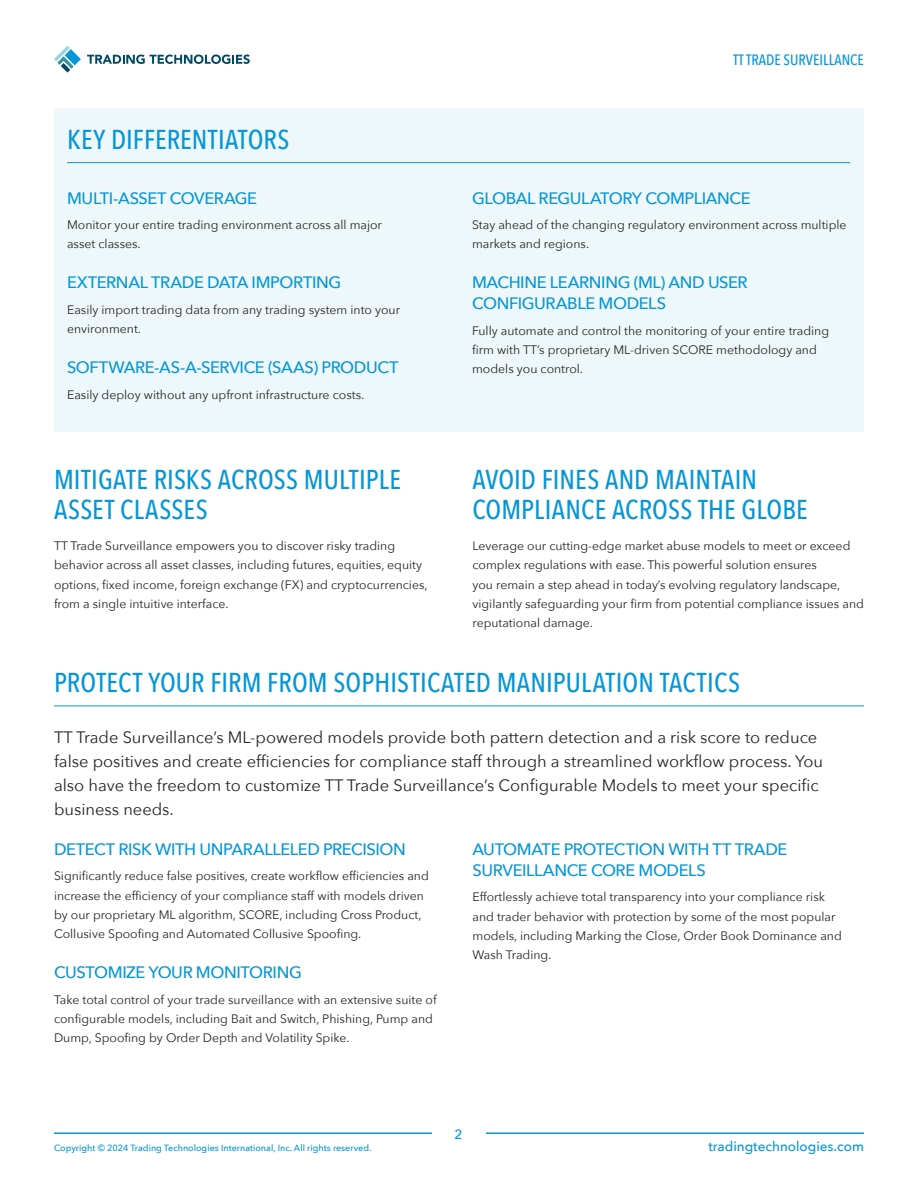
<style>
.page{position:relative;width:918px;height:1188px;background:#fff}
.page>*{position:absolute;margin:0;border:0;box-sizing:border-box;transform-origin:0 0}
.H2_-_rule{font:500 27.3px/30px "Avenir Next Condensed";letter-spacing:.005em;color:#0696d7}
.Paragraph_-_larger{font:16.5px/24px "Avenir Next";color:#252423}
.t1{font:500 16.5px/21px "Avenir Next";letter-spacing:-.025em;color:#0696d7}
.t2{font:500 15px "Avenir Next Condensed";color:#0696d7}
.t3{font:500 13.5px "Avenir Next";color:#0696d7}
.Paragraph_-_standard__for_2_col{font:12.3px/19px "Avenir Next";color:#252423}
.t4{font:500 9px "Avenir Next";color:#0696d7}
</style>
<div class="page">
<hr style="left:54px;top:1132px;width:810px;height:2px;background:#0696d7">
<div style="left:432px;top:1118px;width:54px;height:32px;background:#fff"></div>
<svg style="left:87px;top:55px;width:163px;height:9px"></svg>
<svg style="left:54px;top:46px;width:27px;height:27px"></svg>
<div style="left:54px;top:108px;width:810px;height:324px;background:#eef8fb"></div>
<hr style="left:67px;top:162px;width:783px;height:1px;background:#0696d7">
<hr style="left:54px;top:706px;width:810px;height:1px;background:#0696d7">
<p class="H2_-_rule" style="left:67px;top:124px;width:224px">KEY DIFFERENTIATORS</p>
<h3 class="t1" style="left:67px;top:187px;width:192px">MULTI-ASSET COVERAGE</h3>
<p class="Paragraph_-_standard__for_2_col" style="left:67px;top:215px;width:316px">Monitor your entire trading environment across all major asset classes.</p>
<h3 class="t1" style="left:67px;top:272px;width:276px">EXTERNAL TRADE DATA IMPORTING</h3>
<p class="Paragraph_-_standard__for_2_col" style="left:67px;top:300px;width:335px">Easily import trading data from any trading system into your environment.</p>
<h3 class="t1" style="left:67px;top:357px;width:333px">SOFTWARE-AS-A-SERVICE (SAAS) PRODUCT</h3>
<p class="Paragraph_-_standard__for_2_col" style="left:67px;top:385px;width:299px">Easily deploy without any upfront infrastructure costs.</p>
<h2 class="H2_-_rule" style="left:54px;top:464px;width:348px">MITIGATE RISKS ACROSS MULTIPLE<br>ASSET CLASSES</h2>
<p class="Paragraph_-_standard__for_2_col" style="left:54px;top:536px;width:375px">TT Trade Surveillance empowers you to discover risky trading behavior across all asset classes, including futures, equities, equity options, fixed income, foreign exchange (FX) and cryptocurrencies, from a single intuitive interface.</p>
<p class="t2" style="left:733px;top:50px;width:132px">TT TRADE SURVEILLANCE</p>
<h3 class="t1" style="left:472px;top:187px;width:280px">GLOBAL REGULATORY COMPLIANCE</h3>
<p class="Paragraph_-_standard__for_2_col" style="left:472px;top:215px;width:376px">Stay ahead of the changing regulatory environment across multiple markets and regions.</p>
<h3 class="t1" style="left:472px;top:272px;width:277px">MACHINE LEARNING (ML) AND USER<br>CONFIGURABLE MODELS</h3>
<p class="Paragraph_-_standard__for_2_col" style="left:472px;top:321px;width:359px">Fully automate and control the monitoring of your entire trading firm with TT’s proprietary ML-driven SCORE methodology and models you control.</p>
<h2 class="H2_-_rule" style="left:472px;top:464px;width:337px">AVOID FINES AND MAINTAIN<br>COMPLIANCE ACROSS THE GLOBE</h2>
<p class="Paragraph_-_standard__for_2_col" style="left:472px;top:536px;width:393px">Leverage our cutting-edge market abuse models to meet or exceed complex regulations with ease. This powerful solution ensures<br>you remain a step ahead in today’s evolving regulatory landscape, vigilantly safeguarding your firm from potential compliance issues and reputational damage.</p>
<p class="H2_-_rule" style="left:54px;top:667px;width:688px">PROTECT YOUR FIRM FROM SOPHISTICATED MANIPULATION TACTICS</p>
<p class="Paragraph_-_larger" style="left:54px;top:725px;width:771px">TT Trade Surveillance’s ML-powered models provide both pattern detection and a risk score to reduce false positives and create efficiencies for compliance staff through a streamlined workflow process. You also have the freedom to customize TT Trade Surveillance’s Configurable Models to meet your specific business needs.</p>
<h3 class="t1" style="left:54px;top:838px;width:353px">DETECT RISK WITH UNPARALLELED PRECISION</h3>
<p class="Paragraph_-_standard__for_2_col" style="left:54px;top:866px;width:376px">Significantly reduce false positives, create workflow efficiencies and increase the efficiency of your compliance staff with models driven by our proprietary ML algorithm, SCORE, including Cross Product, Collusive Spoofing and Automated Collusive Spoofing.</p>
<h3 class="t1" style="left:54px;top:961px;width:249px">CUSTOMIZE YOUR MONITORING</h3>
<p class="Paragraph_-_standard__for_2_col" style="left:54px;top:989px;width:384px">Take total control of your trade surveillance with an extensive suite of configurable models, including Bait and Switch, Phishing, Pump and<br>Dump, Spoofing by Order Depth and Volatility Spike.</p>
<h3 class="t1" style="left:473px;top:838px;width:316px">AUTOMATE PROTECTION WITH TT TRADE<br>SURVEILLANCE CORE MODELS</h3>
<p class="Paragraph_-_standard__for_2_col" style="left:473px;top:887px;width:371px">Effortlessly achieve total transparency into your compliance risk and trader behavior with protection by some of the most popular models, including Marking the Close, Order Book Dominance and Wash Trading.</p>
<p class="t4" style="left:54px;top:1140px;width:319px">Copyright © 2024 Trading Technologies International, Inc. All rights reserved.</p>
<p class="t3" style="left:455px;top:1122px;width:10px">2</p>
<p class="t3" style="left:708px;top:1134px;width:157px">tradingtechnologies.com</p>
</div>
